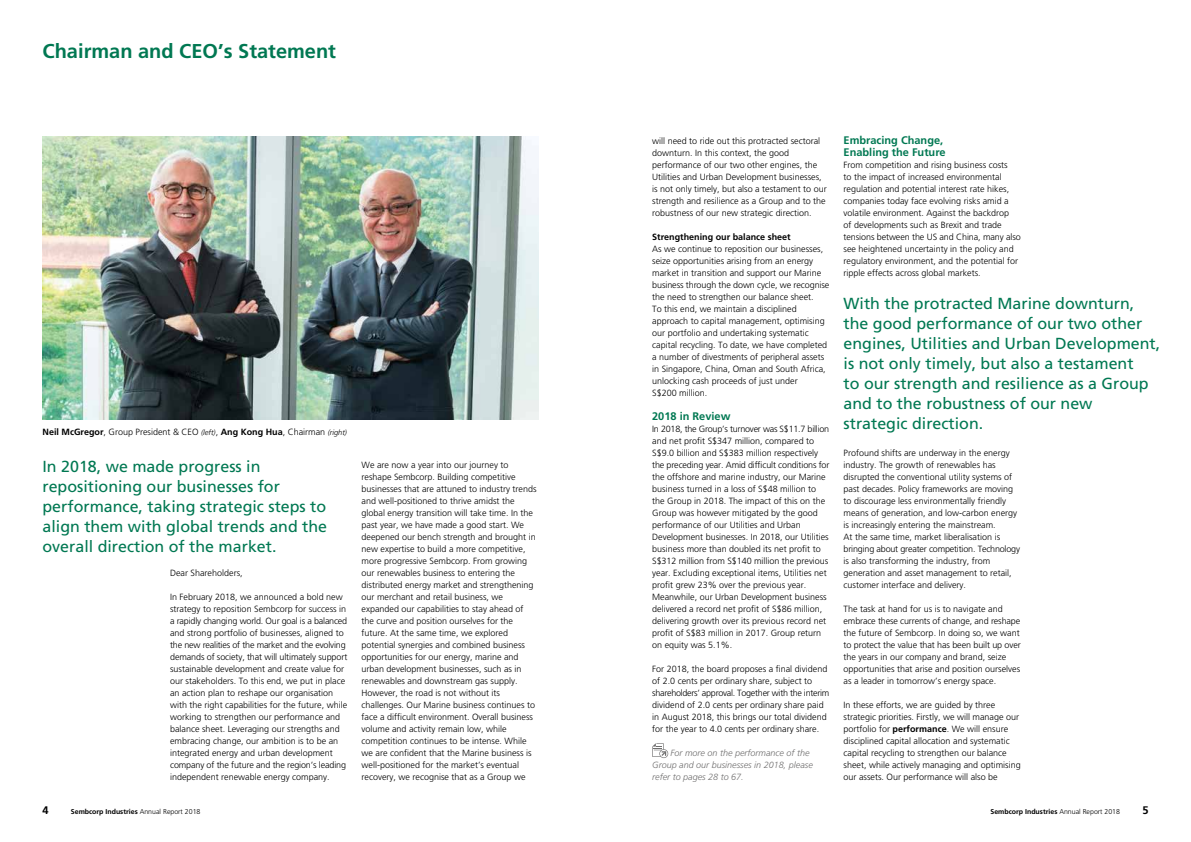
<style>
.page{position:relative;width:1191px;height:842px;background:#fff}
.page>*{position:absolute;margin:0;border:0;box-sizing:border-box;transform-origin:0 0}
.t1{font:700 20px "Frutiger";color:#007852}
.t2{font:16px/20px "Frutiger";color:#007852}
.t3{font:700 11px/12px "Frutiger";color:#007852}
.t4{font:700 11px "Frutiger";color:#000}
.t5{font:300 9px/12px "Frutiger";color:#000}
.t6{font:italic 300 9px/12px "Frutiger";color:#706f6f}
.t7{font:700 9px "Frutiger";color:#000}
.t8{font:700 7px "Frutiger";color:#000}
.s1{font-weight:700}
.s2{font-style:italic;font-size:7.5px}
.s3{font-weight:300}
</style>
<div class="page">
<svg style="left:652px;top:743px;width:16px;height:15px"></svg>
<img style="left:43px;top:136px;width:496px;height:284px">
<h1 class="t1" style="left:43px;top:39px;width:295px">Chairman and CEO’s Statement</h1>
<p class="t5" style="left:43px;top:426px;width:306px"><span class="s1">Neil McGregor</span>, Group President &amp; CEO <span class="s2">(left)</span>, <span class="s1">Ang Kong Hua</span>, Chairman <span class="s2">(right)</span></p>
<h2 class="t2" style="left:43px;top:456px;width:286px">In 2018, we made progress in repositioning our businesses for performance, taking strategic steps to align them with global trends and the overall direction of the market.</h2>
<p class="t5" style="left:170px;top:567px;width:74px">Dear Shareholders,</p>
<p class="t5" style="left:170px;top:591px;width:179px">In February 2018, we announced a bold new strategy to reposition Sembcorp for success in a rapidly changing world. Our goal is a balanced and strong portfolio of businesses, aligned to the new realities of the market and the evolving demands of society, that will ultimately support sustainable development and create value for our stakeholders. To this end, we put in place an action plan to reshape our organisation with the right capabilities for the future, while working to strengthen our performance and balance sheet. Leveraging our strengths and embracing change, our ambition is to be an integrated energy and urban development company of the future and the region’s leading independent renewable energy company.</p>
<p class="t5" style="left:361px;top:459px;width:177px">We are now a year into our journey to reshape Sembcorp. Building competitive businesses that are attuned to industry trends and well-positioned to thrive amidst the global energy transition will take time. In the past year, we have made a good start. We deepened our bench strength and brought in new expertise to build a more competitive, more progressive Sembcorp. From growing our renewables business to entering the distributed energy market and strengthening our merchant and retail business, we expanded our capabilities to stay ahead of the curve and position ourselves for the future. At the same time, we explored potential synergies and combined business opportunities for our energy, marine and urban development businesses, such as in renewables and downstream gas supply.<br>However, the road is not without its challenges. Our Marine business continues to face a difficult environment. Overall business volume and activity remain low, while competition continues to be intense. While we are confident that the Marine business is well-positioned for the market’s eventual recovery, we recognise that as a Group we</p>
<p class="t5" style="left:652px;top:135px;width:176px">will need to ride out this protracted sectoral downturn. In this context, the good performance of our two other engines, the Utilities and Urban Development businesses, is not only timely, but also a testament to our strength and resilience as a Group and to the robustness of our new strategic direction.</p>
<p class="t7" style="left:652px;top:232px;width:140px">Strengthening our balance sheet</p>
<p class="t5" style="left:652px;top:243px;width:179px">As we continue to reposition our businesses, seize opportunities arising from an energy market in transition and support our Marine business through the down cycle, we recognise the need to strengthen our balance sheet.<br>To this end, we maintain a disciplined approach to capital management, optimising our portfolio and undertaking systematic capital recycling. To date, we have completed a number of divestments of peripheral assets in Singapore, China, Oman and South Africa, unlocking cash proceeds of just under<br>S$200 million.</p>
<p class="t3" style="left:652px;top:410px;width:80px">2018 in Review</p>
<p class="t5" style="left:652px;top:423px;width:179px">In 2018, the Group’s turnover was S$11.7 billion and net profit S$347 million, compared to S$9.0 billion and S$383 million respectively the preceding year. Amid difficult conditions for the offshore and marine industry, our Marine business turned in a loss of S$48 million to the Group in 2018. The impact of this on the Group was however mitigated by the good performance of our Utilities and Urban Development businesses. In 2018, our Utilities business more than doubled its net profit to S$312 million from S$140 million the previous year. Excluding exceptional items, Utilities net profit grew 23% over the previous year.<br>Meanwhile, our Urban Development business delivered a record net profit of S$86 million, delivering growth over its previous record net profit of S$83 million in 2017. Group return on equity was 5.1%.</p>
<p class="t5" style="left:652px;top:663px;width:179px">For 2018, the board proposes a final dividend of 2.0 cents per ordinary share, subject to shareholders’ approval. Together with the interim dividend of 2.0 cents per ordinary share paid in August 2018, this brings our total dividend for the year to 4.0 cents per ordinary share.</p>
<p class="t6" style="left:652px;top:747px;width:162px;text-indent:18px">For more on the performance of the<br>Group and our businesses in 2018, please refer to pages 28 to 67.</p>
<p class="t3" style="left:843px;top:134px;width:104px">Embracing Change,<br>Enabling the Future</p>
<p class="t5" style="left:843px;top:159px;width:179px">From competition and rising business costs<br>to the impact of increased environmental regulation and potential interest rate hikes, companies today face evolving risks amid a volatile environment. Against the backdrop<br>of developments such as Brexit and trade tensions between the US and China, many also see heightened uncertainty in the policy and regulatory environment, and the potential for ripple effects across global markets.</p>
<p class="t2" style="left:843px;top:293px;width:318px">With the protracted Marine downturn, the good performance of our two other engines, Utilities and Urban Development, is not only timely, but also a testament<br>to our strength and resilience as a Group and to the robustness of our new strategic direction.</p>
<p class="t5" style="left:843px;top:447px;width:178px">Profound shifts are underway in the energy industry. The growth of renewables has disrupted the conventional utility systems of past decades. Policy frameworks are moving to discourage less environmentally friendly means of generation, and low-carbon energy is increasingly entering the mainstream.<br>At the same time, market liberalisation is bringing about greater competition. Technology is also transforming the industry, from generation and asset management to retail, customer interface and delivery.</p>
<p class="t5" style="left:843px;top:603px;width:179px">The task at hand for us is to navigate and embrace these currents of change, and reshape the future of Sembcorp. In doing so, we want to protect the value that has been built up over the years in our company and brand, seize opportunities that arise and position ourselves as a leader in tomorrow’s energy space.</p>
<p class="t5" style="left:843px;top:699px;width:179px">In these efforts, we are guided by three strategic priorities. Firstly, we will manage our portfolio for <span class="s1">performance</span>. We will ensure disciplined capital allocation and systematic capital recycling to strengthen our balance sheet, while actively managing and optimising our assets. Our performance will also be</p>
<p class="t4" style="left:43px;top:803px;width:8px">4</p>
<p class="t8" style="left:71px;top:807px;width:131px">Sembcorp Industries <span class="s3">Annual Report 2018</span></p>
<p class="t8" style="left:990px;top:807px;width:131px">Sembcorp Industries <span class="s3">Annual Report 2018</span></p>
<p class="t4" style="left:1142px;top:803px;width:8px">5</p>
</div>
